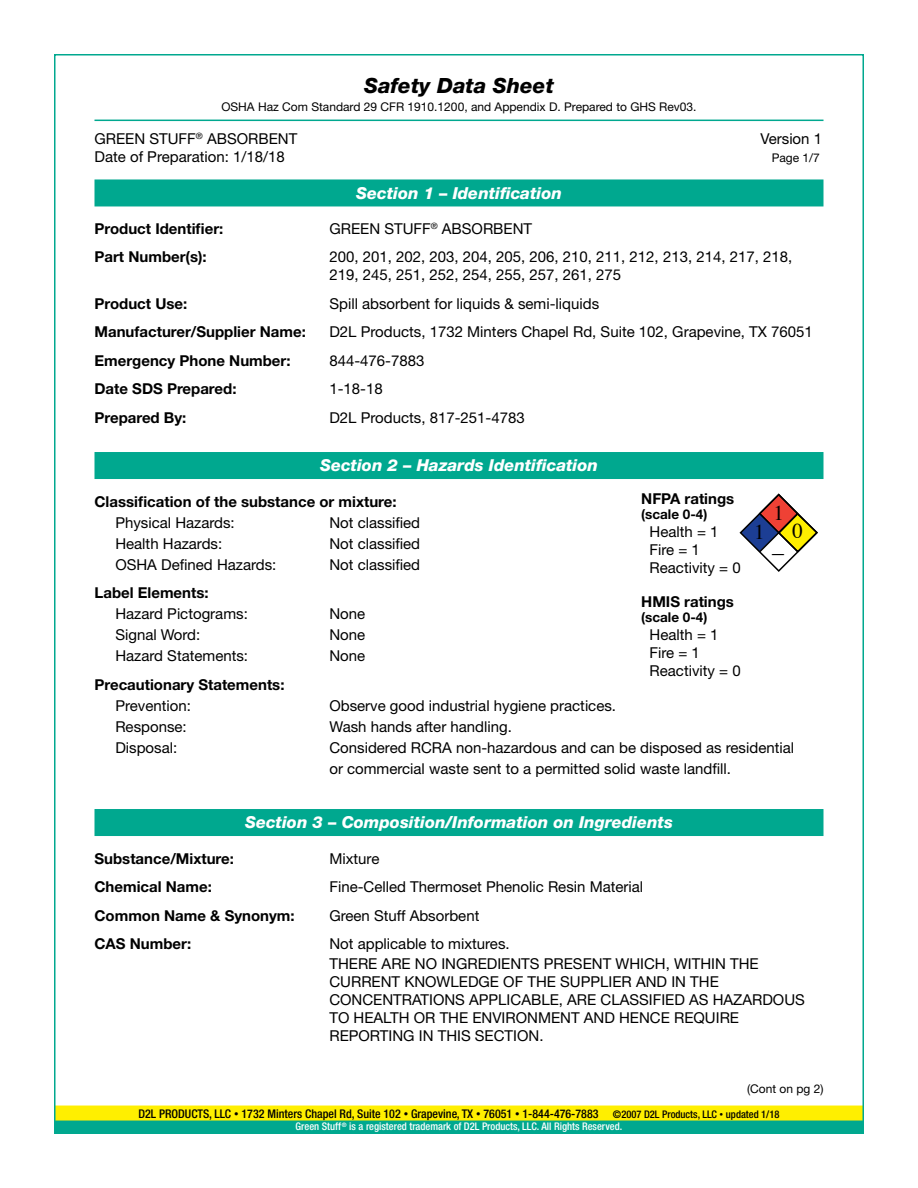
<style>
.page{position:relative;width:918px;height:1188px;background:#fff}
.page>*{position:absolute;margin:0;border:0;box-sizing:border-box;transform-origin:0 0}
.t1{font:24px "Times";color:#000}
.t2{font:italic 800 21px "Helvetica Neue LT Std";color:#000}
.t3{font:21px "Times";color:#000}
.t4{font:italic 800 16.5px "Helvetica Neue LT Std";color:#fff}
.t5{font:15px/18px "Helvetica Neue LT Std";color:#000}
.t6{font:700 15px "Helvetica Neue LT Std";color:#000}
.t7{font:700 13.5px "Helvetica Neue LT Std";color:#000}
.t8{font:500 condensed 12px "Helvetica Neue LT Std";color:#000}
.t9{font:12px "Helvetica Neue LT Std";color:#000}
.t10{font:500 condensed 10.5px "Helvetica Neue LT Std";color:#fff}
.s1{font-size:9px}
.s2{font-size:10.5px}
.s3{font-size:7.5px}
</style>
<div class="page">
<div style="left:94px;top:809px;width:730px;height:27px;background:#00a88f"></div>
<div style="left:94px;top:452px;width:730px;height:27px;background:#00a88f"></div>
<div style="left:94px;top:179px;width:730px;height:27px;background:#00a88f;border:2px solid #00a88f"></div>
<hr style="left:94px;top:120px;width:730px;height:1px;background:#00a88f">
<svg style="left:739px;top:493px;width:79px;height:79px"></svg>
<div style="left:54px;top:1119px;width:810px;height:15px;background:#00a88f"></div>
<div style="left:54px;top:1106px;width:810px;height:15px;background:#ffef00"></div>
<h2 class="t2" style="left:364px;top:73px;width:191px">Safety Data Sheet</h2>
<p class="t9" style="left:221px;top:100px;width:477px">OSHA Haz Com Standard 29 CFR 1910.1200, and Appendix D. Prepared to GHS Rev03.</p>
<p class="t5" style="left:94px;top:129px;width:204px">GREEN STUFF<sup>®</sup> ABSORBENT</p>
<p class="t5" style="left:760px;top:129px;width:63px">Version 1</p>
<p class="t5" style="left:95px;top:147px;width:192px">Date of Preparation: 1/18/18</p>
<p class="t9" style="left:772px;top:151px;width:50px">Page 1/7</p>
<p class="t4" style="left:356px;top:184px;width:207px">Section 1 – Identification</p>
<p class="t6" style="left:94px;top:219px;width:130px">Product Identifier:</p>
<p class="t5" style="left:329px;top:219px;width:204px">GREEN STUFF<sup>®</sup> ABSORBENT</p>
<p class="t6" style="left:95px;top:248px;width:114px">Part Number(s):</p>
<p class="t5" style="left:329px;top:248px;width:464px">200, 201, 202, 203, 204, 205, 206, 210, 211, 212, 213, 214, 217, 218,<br>219, 245, 251, 252, 254, 255, 257, 261, 275</p>
<p class="t6" style="left:95px;top:294px;width:94px">Product Use:</p>
<p class="t5" style="left:329px;top:294px;width:271px">Spill absorbent for liquids &amp; semi-liquids</p>
<p class="t6" style="left:95px;top:323px;width:213px">Manufacturer/Supplier Name:</p>
<p class="t5" style="left:329px;top:323px;width:485px">D2L Products, 1732 Minters Chapel Rd, Suite 102, Grapevine, TX 76051</p>
<p class="t6" style="left:95px;top:351px;width:198px">Emergency Phone Number:</p>
<p class="t5" style="left:329px;top:351px;width:97px">844-476-7883</p>
<p class="t6" style="left:95px;top:380px;width:144px">Date SDS Prepared:</p>
<p class="t5" style="left:329px;top:380px;width:55px">1-18-18</p>
<p class="t6" style="left:95px;top:408px;width:93px">Prepared By:</p>
<p class="t5" style="left:329px;top:408px;width:197px">D2L Products, 817-251-4783</p>
<p class="t4" style="left:320px;top:455px;width:279px">Section 2 – Hazards Identification</p>
<p class="t6" style="left:94px;top:492px;width:304px">Classification of the substance or mixture:</p>
<p class="t5" style="left:115px;top:513px;width:121px">Physical Hazards:</p>
<p class="t5" style="left:329px;top:513px;width:92px">Not classified</p>
<p class="t5" style="left:115px;top:534px;width:108px">Health Hazards:</p>
<p class="t5" style="left:329px;top:534px;width:92px">Not classified</p>
<p class="t5" style="left:115px;top:555px;width:163px">OSHA Defined Hazards:</p>
<p class="t5" style="left:329px;top:555px;width:92px">Not classified</p>
<p class="t6" style="left:94px;top:584px;width:116px">Label Elements:</p>
<p class="t5" style="left:115px;top:605px;width:134px">Hazard Pictograms:</p>
<p class="t5" style="left:329px;top:605px;width:37px">None</p>
<p class="t5" style="left:115px;top:626px;width:86px">Signal Word:</p>
<p class="t5" style="left:329px;top:626px;width:37px">None</p>
<p class="t5" style="left:115px;top:647px;width:134px">Hazard Statements:</p>
<p class="t5" style="left:329px;top:647px;width:37px">None</p>
<p class="t6" style="left:94px;top:675px;width:192px">Precautionary Statements:</p>
<p class="t5" style="left:115px;top:696px;width:77px">Prevention:</p>
<p class="t5" style="left:329px;top:696px;width:288px">Observe good industrial hygiene practices.</p>
<p class="t5" style="left:115px;top:717px;width:73px">Response:</p>
<p class="t5" style="left:329px;top:717px;width:184px">Wash hands after handling.</p>
<p class="t5" style="left:115px;top:738px;width:63px">Disposal:</p>
<p class="t5" style="left:329px;top:737px;width:466px;line-height:21px">Considered RCRA non-hazardous and can be disposed as residential or commercial waste sent to a permitted solid waste landfill.</p>
<p class="t4" style="left:245px;top:812px;width:429px">Section 3 – Composition/Information on Ingredients</p>
<p class="t6" style="left:94px;top:849px;width:141px">Substance/Mixture:</p>
<p class="t5" style="left:329px;top:849px;width:52px">Mixture</p>
<p class="t6" style="left:94px;top:878px;width:119px">Chemical Name:</p>
<p class="t5" style="left:329px;top:878px;width:315px">Fine-Celled Thermoset Phenolic Resin Material</p>
<p class="t6" style="left:94px;top:906px;width:202px">Common Name &amp; Synonym:</p>
<p class="t5" style="left:329px;top:906px;width:152px">Green Stuff Absorbent</p>
<p class="t6" style="left:94px;top:935px;width:98px">CAS Number:</p>
<p class="t5" style="left:329px;top:934px;width:431px;line-height:19.5px">Not applicable to mixtures.<br>THERE ARE NO INGREDIENTS PRESENT WHICH, WITHIN THE</p>
<p class="t5" style="left:329px;top:972px;width:477px">CURRENT KNOWLEDGE OF THE SUPPLIER AND IN THE CONCENTRATIONS APPLICABLE, ARE CLASSIFIED AS HAZARDOUS TO HEALTH OR THE ENVIRONMENT AND HENCE REQUIRE REPORTING IN THIS SECTION.</p>
<p class="t6" style="left:641px;top:489px;width:95px">NFPA ratings</p>
<p class="t7" style="left:641px;top:506px;width:68px">(scale 0-4)</p>
<p class="t5" style="left:650px;top:522px;width:93px">Health = 1<br>Fire = 1<br>Reactivity = 0</p>
<p class="t6" style="left:641px;top:592px;width:94px">HMIS ratings</p>
<p class="t7" style="left:641px;top:608px;width:68px">(scale 0-4)</p>
<p class="t5" style="left:650px;top:625px;width:93px">Health = 1<br>Fire = 1<br>Reactivity = 0</p>
<h2 class="t3" style="left:773px;top:500px;width:12px">1</h2>
<h2 class="t3" style="left:754px;top:518px;width:12px">1</h2>
<h2 class="t3" style="left:793px;top:518px;width:12px">0</h2>
<h1 class="t1" style="left:772px;top:537px;width:13px">–</h1>
<p class="t9" style="left:747px;top:1081px;width:78px">(Cont on pg 2)</p>
<p class="t8" style="left:139px;top:1106px;width:642px">D2L PRODUCTS, LLC <span class="s1">•</span> 1732 Minters Chapel Rd, Suite 102 <span class="s1">•</span> Grapevine, TX <span class="s1">•</span> 76051 <span class="s1">•</span> 1-844-476-7883 <span class="s2">©2007 D2L Products, LLC</span> <span class="s3">•</span> <span class="s2">updated 1/18</span></p>
<p class="t10" style="left:296px;top:1120px;width:328px">Green Stuff <sup>®</sup> is a registered trademark of D2L Products, LLC. All Rights Reserved.</p>
</div>
